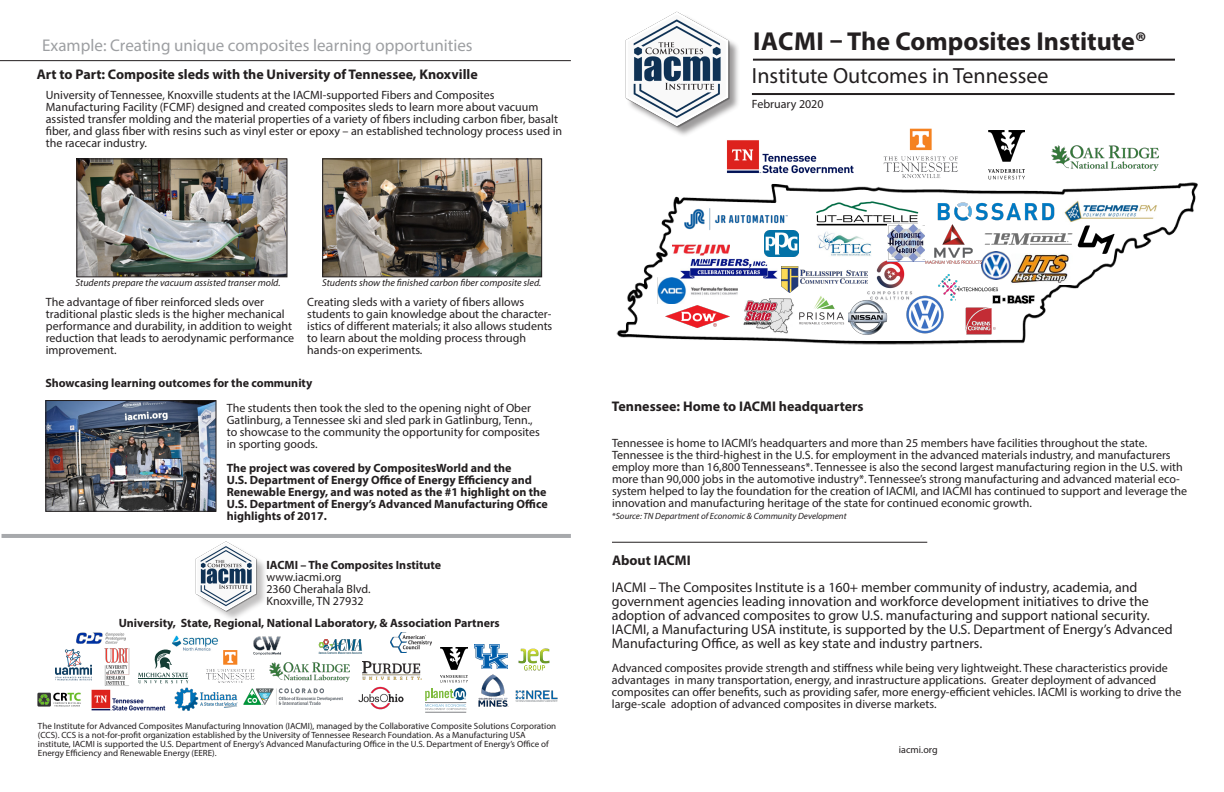
<style>
.page{position:relative;width:1224px;height:792px;background:#fff}
.page>*{position:absolute;margin:0;border:0;box-sizing:border-box;transform-origin:0 0}
.t1{font:700 26px "Myriad Pro";color:#231f20}
.t2{font:22px "Myriad Pro";color:#231f20}
.t3{font:17px "Myriad Pro";color:#9d9fa2}
.t4{font:14px/14px "Myriad Pro";color:#231f20}
.t5{font:700 14px "Myriad Pro";color:#231f20}
.t6{font:12px/12px "Myriad Pro";color:#231f20}
.t7{font:700 12px/12px "Myriad Pro";color:#231f20;text-align:justify}
.t8{font:italic 10px "Myriad Pro";color:#231f20}
.t9{font:10px "Myriad Pro";color:#231f20}
.t10{font:9px/9px "Myriad Pro";color:#231f20}
.t11{font:italic 9px "Myriad Pro";color:#231f20}
</style>
<div class="page">
<hr style="left:0;top:60px;width:571px;height:1px;background:#231f20">
<hr style="left:2px;top:534px;width:569px;height:4px;background:#a7a9ac">
<hr style="left:612px;top:542px;width:315px;height:1px;background:#231f20">
<div style="left:197px;top:544px;width:71px;height:78px;background:#231f20;opacity:.28"></div>
<img style="left:195px;top:542px;width:70px;height:69px">
<hr style="left:753px;top:59px;width:422px;height:2px;background:#231f20">
<hr style="left:752px;top:93px;width:423px;height:2px;background:#231f20">
<img style="left:625px;top:11px;width:113px;height:123px">
<img style="left:92px;top:689px;width:73px;height:22px">
<img style="left:175px;top:687px;width:63px;height:24px">
<div style="left:454px;top:688px;width:12px;height:12px;background:#065281;border-radius:50%"></div>
<svg style="left:425px;top:689px;width:41px;height:21px"></svg>
<hr style="left:425px;top:702px;width:41px;height:1px;background:#808285">
<hr style="left:425px;top:712px;width:41px;height:1px;background:#808285">
<img style="left:243px;top:689px;width:100px;height:16px">
<img style="left:358px;top:686px;width:46px;height:24px">
<img style="left:102px;top:648px;width:33px;height:42px">
<img style="left:206px;top:650px;width:49px;height:33px">
<img style="left:362px;top:662px;width:59px;height:18px">
<img style="left:478px;top:674px;width:31px;height:33px">
<img style="left:269px;top:663px;width:81px;height:19px">
<img style="left:440px;top:647px;width:27px;height:35px">
<img style="left:474px;top:645px;width:33px;height:24px">
<img style="left:247px;top:636px;width:34px;height:24px">
<img style="left:172px;top:635px;width:48px;height:18px">
<img style="left:318px;top:640px;width:44px;height:13px">
<img style="left:391px;top:633px;width:40px;height:20px">
<svg style="left:138px;top:650px;width:50px;height:33px"></svg>
<img style="left:77px;top:632px;width:49px;height:12px">
<img style="left:55px;top:648px;width:37px;height:33px">
<img style="left:37px;top:692px;width:44px;height:15px">
<img style="left:515px;top:690px;width:43px;height:12px">
<img style="left:518px;top:648px;width:32px;height:23px">
<img style="left:727px;top:140px;width:90px;height:21px">
<img style="left:883px;top:128px;width:75px;height:33px">
<img style="left:988px;top:130px;width:37px;height:31px">
<img style="left:1051px;top:145px;width:107px;height:16px">
<img style="left:616px;top:161px;width:581px;height:184px">
<img style="left:680px;top:198px;width:109px;height:41px">
<img style="left:742px;top:294px;width:53px;height:40px">
<img style="left:938px;top:203px;width:116px;height:18px">
<img style="left:1063px;top:198px;width:97px;height:27px">
<img style="left:1076px;top:223px;width:40px;height:34px">
<img style="left:972px;top:221px;width:113px;height:33px">
<img style="left:888px;top:225px;width:93px;height:38px">
<img style="left:936px;top:273px;width:65px;height:30px">
<img style="left:862px;top:259px;width:57px;height:37px">
<img style="left:782px;top:266px;width:85px;height:27px">
<img style="left:816px;top:201px;width:103px;height:25px">
<img style="left:672px;top:235px;width:57px;height:26px">
<img style="left:843px;top:296px;width:50px;height:43px">
<img style="left:890px;top:294px;width:71px;height:40px">
<img style="left:658px;top:277px;width:79px;height:27px">
<img style="left:665px;top:306px;width:65px;height:22px">
<img style="left:1011px;top:254px;width:62px;height:31px">
<img style="left:795px;top:296px;width:53px;height:31px">
<img style="left:982px;top:251px;width:29px;height:29px">
<img style="left:680px;top:259px;width:97px;height:21px">
<img style="left:962px;top:301px;width:39px;height:38px">
<img style="left:992px;top:295px;width:43px;height:9px">
<img style="left:324px;top:160px;width:216px;height:115px">
<div style="left:322px;top:158px;width:220px;height:119px;border:1px solid #231f20"></div>
<img style="left:78px;top:160px;width:207px;height:115px">
<div style="left:76px;top:158px;width:211px;height:119px;border:1px solid #231f20"></div>
<img style="left:47px;top:402px;width:167px;height:108px">
<div style="left:45px;top:400px;width:171px;height:112px;border:1px solid #231f20"></div>
<img style="left:818px;top:230px;width:54px;height:26px">
<img style="left:765px;top:230px;width:33px;height:26px">
<p class="t3" style="left:42px;top:35px;width:432px">Example: Creating unique composites learning opportunities</p>
<p class="t5" style="left:37px;top:65px;width:443px">Art to Part: Composite sleds with the University of Tennessee, Knoxville</p>
<p class="t6" style="left:46px;top:89px;width:450px">University of Tennessee, Knoxville students at the IACMI-supported Fibers and Composites</p>
<p class="t6" style="left:46px;top:101px;width:518px">Manufacturing Facility (FCMF) designed and created composites sleds to learn more about vacuum assisted transfer molding and the material properties of a variety of fibers including carbon fiber, basalt fiber, and glass fiber with resins such as vinyl ester or epoxy – an established technology process used in the racecar industry.</p>
<p class="t1" style="left:753px;top:24px;width:395px">IACMI – The Composites Institute®</p>
<p class="t2" style="left:752px;top:62px;width:298px">Institute Outcomes in Tennessee</p>
<p class="t6" style="left:752px;top:98px;width:73px">February 2020</p>
<p class="t8" style="left:76px;top:277px;width:206px">Students prepare the vacuum assisted transer mold.</p>
<p class="t8" style="left:322px;top:277px;width:221px">Students show the finished carbon fiber composite sled.</p>
<p class="t6" style="left:46px;top:296px;width:250px">The advantage of fiber reinforced sleds over traditional plastic sleds is the higher mechanical performance and durability, in addition to weight reduction that leads to aerodynamic performance improvement.</p>
<p class="t6" style="left:307px;top:296px;width:247px">Creating sleds with a variety of fibers allows students to gain knowledge about the character&shy;istics of different materials; it also allows students to learn about the molding process through hands-on experiments.</p>
<p class="t7" style="left:45px;top:377px;width:269px">Showcasing learning outcomes for the community</p>
<p class="t6" style="left:227px;top:402px;width:306px">The students then took the sled to the opening night of Ober</p>
<p class="t6" style="left:227px;top:414px;width:308px">Gatlinburg, a Tennessee ski and sled park in Gatlinburg, Tenn.,</p>
<p class="t6" style="left:227px;top:426px;width:315px">to showcase to the community the opportunity for composites</p>
<p class="t6" style="left:227px;top:438px;width:92px">in sporting goods.</p>
<p class="t7" style="left:227px;top:462px;width:286px">The project was covered by CompositesWorld and the</p>
<p class="t7" style="left:227px;top:474px;width:307px">U.S. Department of Energy Office of Energy Efficiency and</p>
<p class="t7" style="left:227px;top:486px;width:322px">Renewable Energy, and was noted as the #1 highlight on the U.S. Department of Energy’s Advanced Manufacturing Office highlights of 2017.</p>
<p class="t7" style="left:266px;top:558px;width:176px">IACMI – The Composites Institute</p>
<p class="t6" style="left:266px;top:570px;width:77px">www.iacmi.org</p>
<p class="t6" style="left:266px;top:582px;width:106px">2360 Cherahala Blvd.</p>
<p class="t6" style="left:266px;top:594px;width:99px">Knoxville, TN 27932</p>
<p class="t7" style="left:119px;top:616px;width:383px">University, State, Regional, National Laboratory, &amp; Association Partners</p>
<p class="t10" style="left:38px;top:721px;width:520px">The Institute for Advanced Composites Manufacturing Innovation (IACMI), managed by the Collaborative Composite Solutions Corporation (CCS). CCS is a not-for-profit organization established by the University of Tennessee Research Foundation. As a Manufacturing USA</p>
<p class="t10" style="left:38px;top:739px;width:512px">institute, IACMI is supported the U.S. Department of Energy’s Advanced Manufacturing Office in the U.S. Department of Energy’s Office of<br>Energy Efficiency and Renewable Energy (EERE).</p>
<p class="t5" style="left:612px;top:397px;width:253px">Tennessee: Home to IACMI headquarters</p>
<p class="t6" style="left:612px;top:436px;width:537px">Tennessee is home to IACMI’s headquarters and more than 25 members have facilities throughout the state.</p>
<p class="t6" style="left:612px;top:448px;width:577px">Tennessee is the third-highest in the U.S. for employment in the advanced materials industry, and manufacturers employ more than 16,800 Tennesseans*. Tennessee is also the second largest manufacturing region in the U.S. with more than 90,000 jobs in the automotive industry*. Tennessee’s strong manufacturing and advanced material eco&shy;system helped to lay the foundation for the creation of IACMI, and IACMI has continued to support and leverage the innovation and manufacturing heritage of the state for continued economic growth.</p>
<p class="t11" style="left:612px;top:510px;width:236px">*Source: TN Department of Economic &amp; Community Development</p>
<p class="t5" style="left:612px;top:551px;width:80px">About IACMI</p>
<p class="t4" style="left:612px;top:580px;width:527px">IACMI – The Composites Institute is a 160+ member community of industry, academia, and</p>
<p class="t4" style="left:612px;top:594px;width:538px">government agencies leading innovation and workforce development initiatives to drive the</p>
<p class="t4" style="left:612px;top:608px;width:539px">adoption of advanced composites to grow U.S. manufacturing and support national security.</p>
<p class="t4" style="left:612px;top:622px;width:562px">IACMI, a Manufacturing USA institute, is supported by the U.S. Department of Energy’s Advanced<br>Manufacturing Office, as well as key state and industry partners.</p>
<p class="t6" style="left:612px;top:662px;width:571px">Advanced composites provide strength and stiffness while being very lightweight. These characteristics provide advantages in many transportation, energy, and inrastructure applications. Greater deployment of advanced composites can offer benefits, such as providing safer, more energy-efficient vehicles. IACMI is working to drive the large-scale adoption of advanced composites in diverse markets.</p>
<p class="t9" style="left:899px;top:744px;width:40px">iacmi.org</p>
</div>
